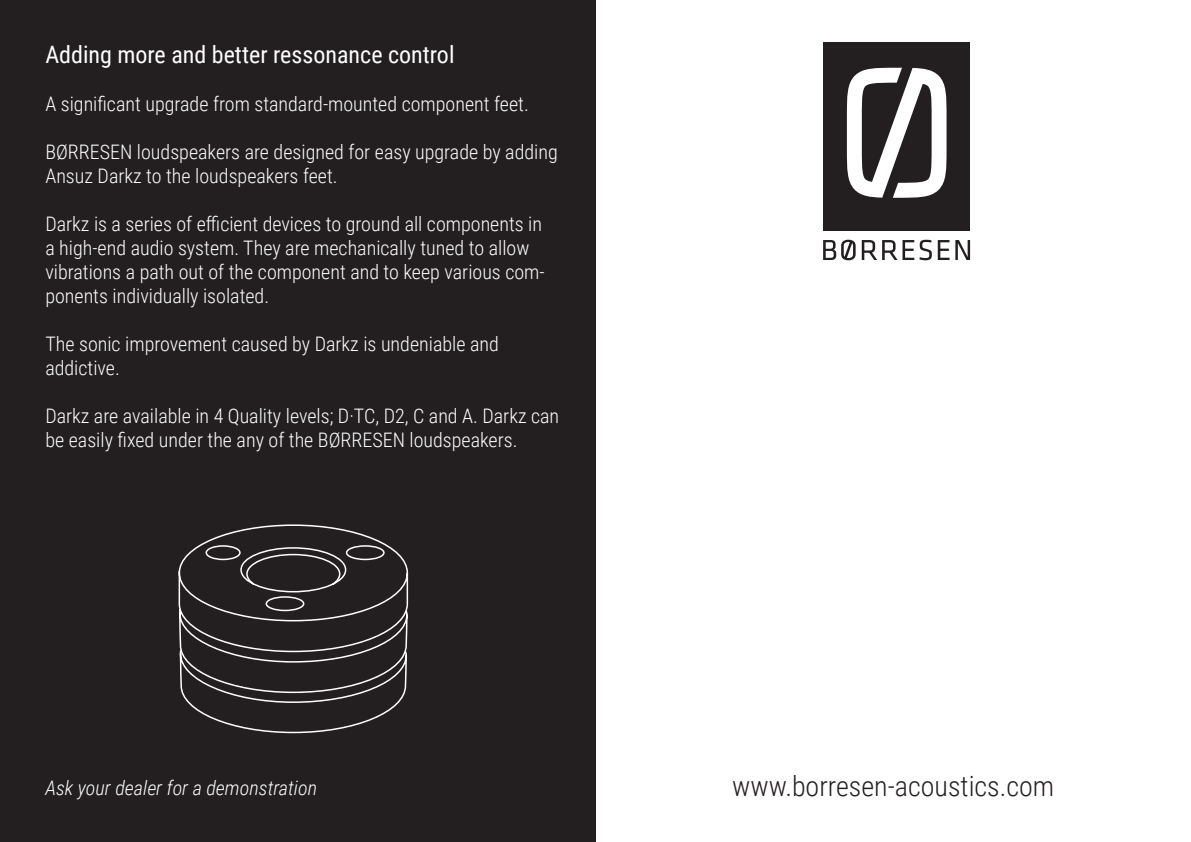
<style>
.page{position:relative;width:1191px;height:842px;background:#fff}
.page>*{position:absolute;margin:0;border:0;box-sizing:border-box;transform-origin:0 0}
.t1{font:300 28px "Roboto Condensed";color:#231f20}
.t2{font:24px "Roboto Condensed";color:#fff}
.t3{font:300 20px/24px "Roboto Condensed";color:#fff}
.t4{font:italic 300 20px "Roboto Condensed";color:#fff}
</style>
<div class="page">
<div style="left:822px;top:42px;width:147px;height:189px;background:#231f20"></div>
<svg style="left:847px;top:68px;width:99px;height:130px"></svg>
<svg style="left:823px;top:240px;width:32px;height:20px"></svg>
<svg style="left:861px;top:240px;width:88px;height:20px"></svg>
<svg style="left:955px;top:240px;width:15px;height:20px"></svg>
<div style="left:0;top:0;width:595px;height:842px;background:#231f20"></div>
<svg style="left:178px;top:524px;width:231px;height:210px"></svg>
<p class="t2" style="left:45px;top:38px;width:411px">Adding more and better ressonance control</p>
<p class="t3" style="left:45px;top:92px;width:485px">A significant upgrade from standard-mounted component feet.</p>
<p class="t3" style="left:45px;top:140px;width:514px">BØRRESEN loudspeakers are designed for easy upgrade by adding<br>Ansuz Darkz to the loudspeakers feet.</p>
<p class="t3" style="left:45px;top:212px;width:498px">Darkz is a series of efficient devices to ground all components in</p>
<p class="t3" style="left:45px;top:236px;width:485px">a high-end audio system. They are mechanically tuned to allow</p>
<p class="t3" style="left:45px;top:260px;width:501px">vibrations a path out of the component and to keep various com&shy;ponents individually isolated.</p>
<p class="t3" style="left:45px;top:332px;width:455px">The sonic improvement caused by Darkz is undeniable and</p>
<p class="t3" style="left:45px;top:356px;width:76px">addictive.</p>
<p class="t3" style="left:45px;top:404px;width:515px">Darkz are available in 4 Quality levels; D·TC, D2, C and A. Darkz can be easily fixed under the any of the BØRRESEN loudspeakers.</p>
<p class="t4" style="left:45px;top:774px;width:273px">Ask your dealer for a demonstration</p>
<p class="t1" style="left:732px;top:766px;width:323px">www.borresen-acoustics.com</p>
</div>
